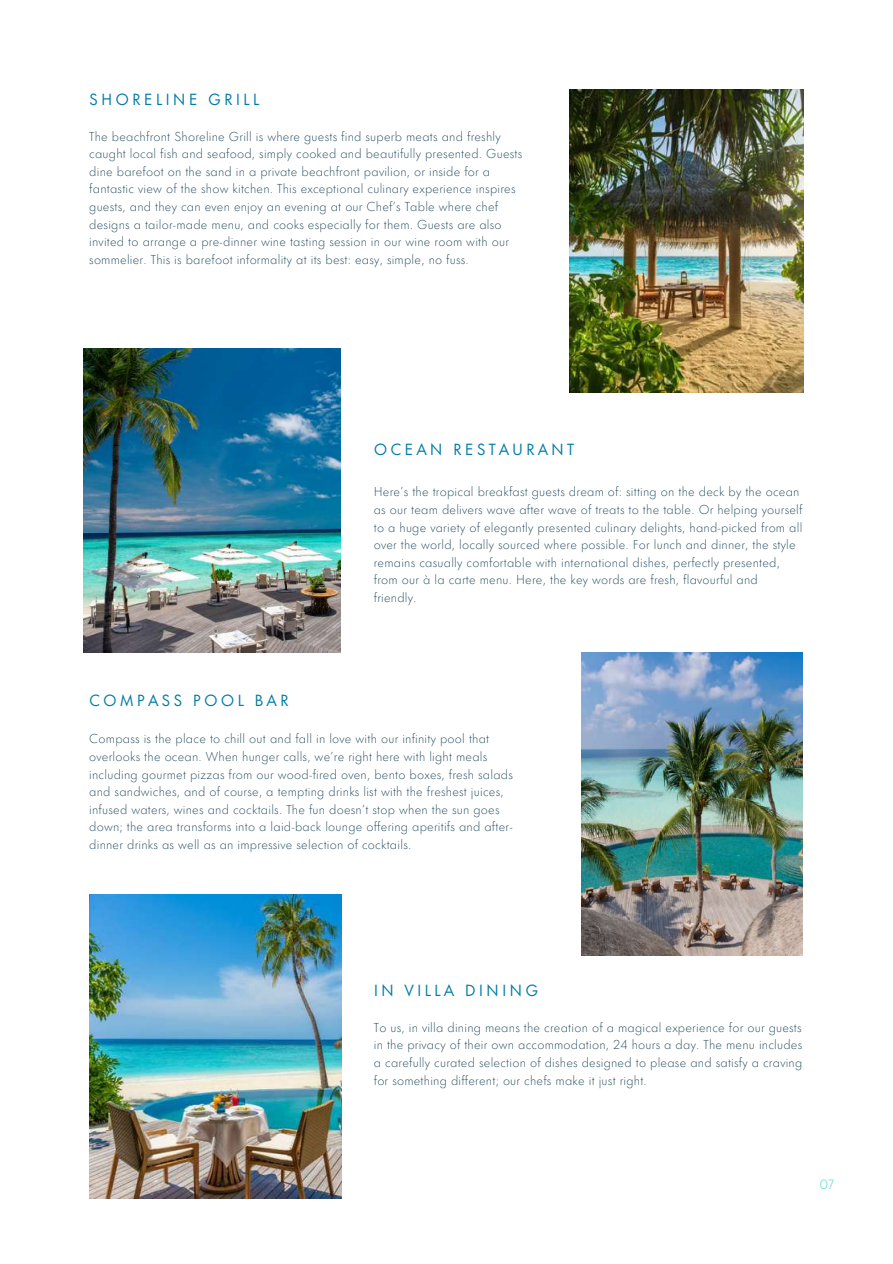
<style>
.page{position:relative;width:893px;height:1264px;background:#fff}
.page>*{position:absolute;margin:0;border:0;box-sizing:border-box;transform-origin:0 0}
.t1{font:15px "Futura Now Text";letter-spacing:.2em;color:#007ca6}
.t2{font:500 13.5px "Merlo";color:#7be1d8}
.t3{font:300 12px/17.7px "Futura Now Text";letter-spacing:.02em;color:#09364d}
</style>
<div class="page">
<img style="left:83px;top:348px;width:258px;height:304px">
<img style="left:581px;top:652px;width:221px;height:303px">
<img style="left:89px;top:894px;width:252px;height:304px">
<img style="left:569px;top:89px;width:234px;height:304px">
<p class="t1" style="left:89px;top:91px;width:172px">SHORELINE GRILL</p>
<p class="t3" style="left:89px;top:128px;width:434px">The beachfront Shoreline Grill is where guests find superb meats and freshly caught local fish and seafood, simply cooked and beautifully presented. Guests dine barefoot on the sand in a private beachfront pavilion, or inside for a fantastic view of the show kitchen. This exceptional culinary experience inspires guests, and they can even enjoy an evening at our Chef’s Table where chef designs a tailor-made menu, and cooks especially for them. Guests are also invited to arrange a pre-dinner wine tasting session in our wine room with our sommelier. This is barefoot informality at its best: easy, simple, no fuss.</p>
<p class="t1" style="left:374px;top:441px;width:202px">OCEAN RESTAURANT</p>
<p class="t3" style="left:374px;top:483px;width:430px">Here’s the tropical breakfast guests dream of: sitting on the deck by the ocean as our team delivers wave after wave of treats to the table. Or helping yourself to a huge variety of elegantly presented culinary delights, hand-picked from all over the world, locally sourced where possible. For lunch and dinner, the style remains casually comfortable with international dishes, perfectly presented, from our à la carte menu. Here, the key words are fresh, flavourful and friendly.</p>
<p class="t1" style="left:89px;top:692px;width:201px">COMPASS POOL BAR</p>
<p class="t3" style="left:89px;top:730px;width:425px">Compass is the place to chill out and fall in love with our infinity pool that overlooks the ocean. When hunger calls, we’re right here with light meals including gourmet pizzas from our wood-fired oven, bento boxes, fresh salads and sandwiches, and of course, a tempting drinks list with the freshest juices, infused waters, wines and cocktails. The fun doesn’t stop when the sun goes down; the area transforms into a laid-back lounge offering aperitifs and after&shy;dinner drinks as well as an impressive selection of cocktails.</p>
<p class="t1" style="left:374px;top:982px;width:166px">IN VILLA DINING</p>
<p class="t3" style="left:374px;top:1018px;width:430px;text-align:justify">To us, in villa dining means the creation of a magical experience for our guests in the privacy of their own accommodation, 24 hours a day. The menu includes a carefully curated selection of dishes designed to please and satisfy a craving for something different; our chefs make it just right.</p>
<p class="t2" style="left:819px;top:1178px;width:16px">07</p>
</div>
